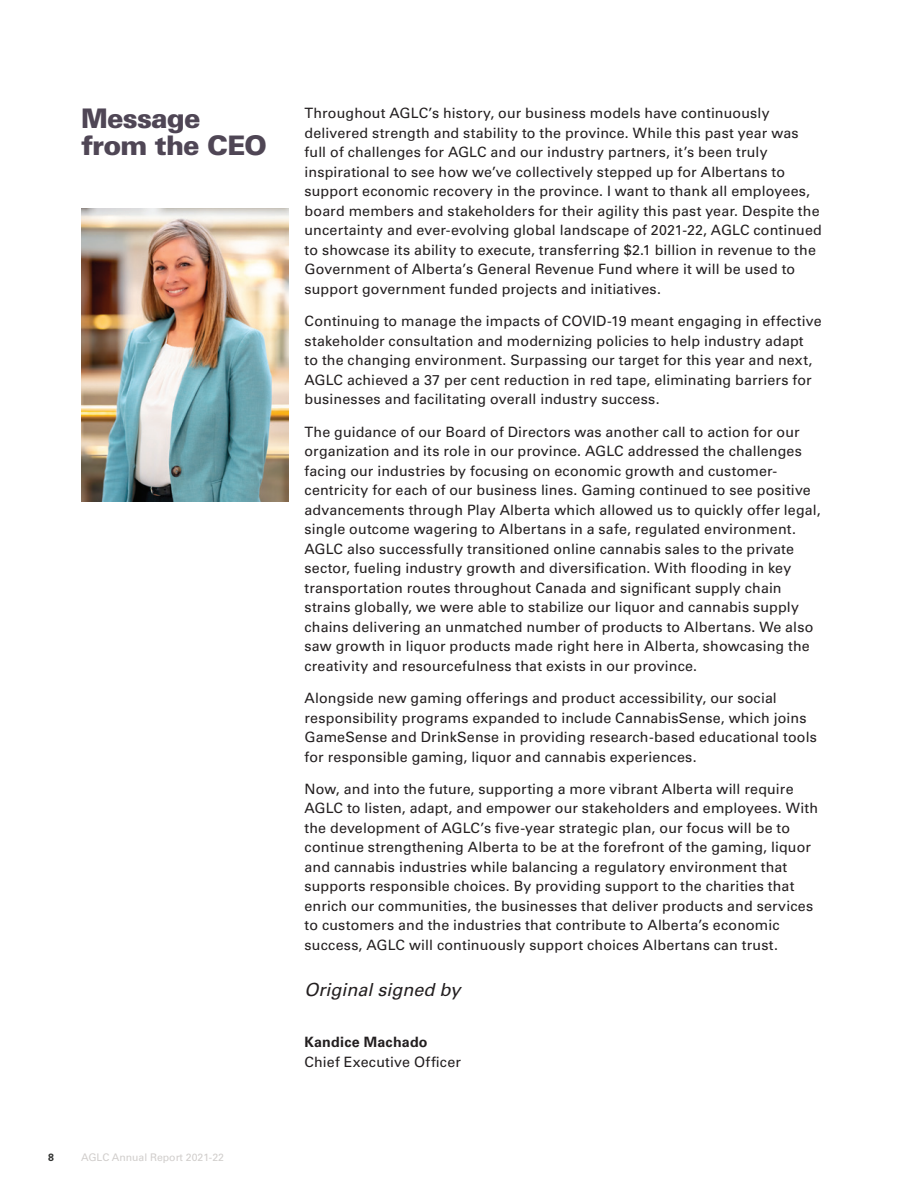
<style>
.page{position:relative;width:918px;height:1188px;background:#fff}
.page>*{position:absolute;margin:0;border:0;box-sizing:border-box;transform-origin:0 0}
.Headline_Style_1__Co{font:900 27px/27px "Univers LT Std";letter-spacing:-.03em;color:#4f4655}
.t1{font:italic 18px "Univers LT Std";color:#231f20}
.Body_Copy{font:14.25px/19.5px "Univers LT Std";letter-spacing:.01em;color:#231f20}
.t2{font:10.5px "Univers LT Std";color:#d1cecc}
.t3{font:700 10.5px "Univers LT Std";color:#323332}
.s1{font-weight:700}
</style>
<div class="page">
<img style="left:81px;top:208px;width:207px;height:293px">
<p class="Headline_Style_1__Co" style="left:81px;top:104px;width:188px">Message from the CEO</p>
<p class="t3" style="left:48px;top:1151px;width:7px">8</p>
<p class="t2" style="left:81px;top:1151px;width:145px">AGLC Annual Report 2021-22</p>
<p class="Body_Copy" style="left:305px;top:104px;width:519px">Throughout AGLC’s history, our business models have continuously delivered strength and stability to the province. While this past year was full of challenges for AGLC and our industry partners, it’s been truly inspirational to see how we’ve collectively stepped up for Albertans to support economic recovery in the province. I want to thank all employees, board members and stakeholders for their agility this past year. Despite the uncertainty and ever-evolving global landscape of 2021-22, AGLC continued to showcase its ability to execute, transferring $2.1 billion in revenue to the Government of Alberta’s General Revenue Fund where it will be used to support government funded projects and initiatives.</p>
<p class="Body_Copy" style="left:305px;top:311px;width:519px">Continuing to manage the impacts of COVID-19 meant engaging in effective stakeholder consultation and modernizing policies to help industry adapt<br>to the changing environment. Surpassing our target for this year and next, AGLC achieved a 37 per cent reduction in red tape, eliminating barriers for businesses and facilitating overall industry success.</p>
<p class="Body_Copy" style="left:305px;top:422px;width:518px">The guidance of our Board of Directors was another call to action for our organization and its role in our province. AGLC addressed the challenges facing our industries by focusing on economic growth and customer&shy;centricity for each of our business lines. Gaming continued to see positive advancements through Play Alberta which allowed us to quickly offer legal, single outcome wagering to Albertans in a safe, regulated environment.<br>AGLC also successfully transitioned online cannabis sales to the private sector, fueling industry growth and diversification. With flooding in key transportation routes throughout Canada and significant supply chain strains globally, we were able to stabilize our liquor and cannabis supply chains delivering an unmatched number of products to Albertans. We also saw growth in liquor products made right here in Alberta, showcasing the creativity and resourcefulness that exists in our province.</p>
<p class="Body_Copy" style="left:305px;top:688px;width:514px">Alongside new gaming offerings and product accessibility, our social responsibility programs expanded to include CannabisSense, which joins GameSense and DrinkSense in providing research-based educational tools for responsible gaming, liquor and cannabis experiences.</p>
<p class="Body_Copy" style="left:305px;top:779px;width:515px">Now, and into the future, supporting a more vibrant Alberta will require AGLC to listen, adapt, and empower our stakeholders and employees. With the development of AGLC’s five-year strategic plan, our focus will be to continue strengthening Alberta to be at the forefront of the gaming, liquor and cannabis industries while balancing a regulatory environment that supports responsible choices. By providing support to the charities that enrich our communities, the businesses that deliver products and services to customers and the industries that contribute to Alberta’s economic success, AGLC will continuously support choices Albertans can trust.</p>
<p class="t1" style="left:305px;top:979px;width:158px">Original signed by</p>
<p class="Body_Copy" style="left:305px;top:1033px;width:158px"><span class="s1">Kandice Machado<br></span>Chief Executive Officer</p>
</div>
